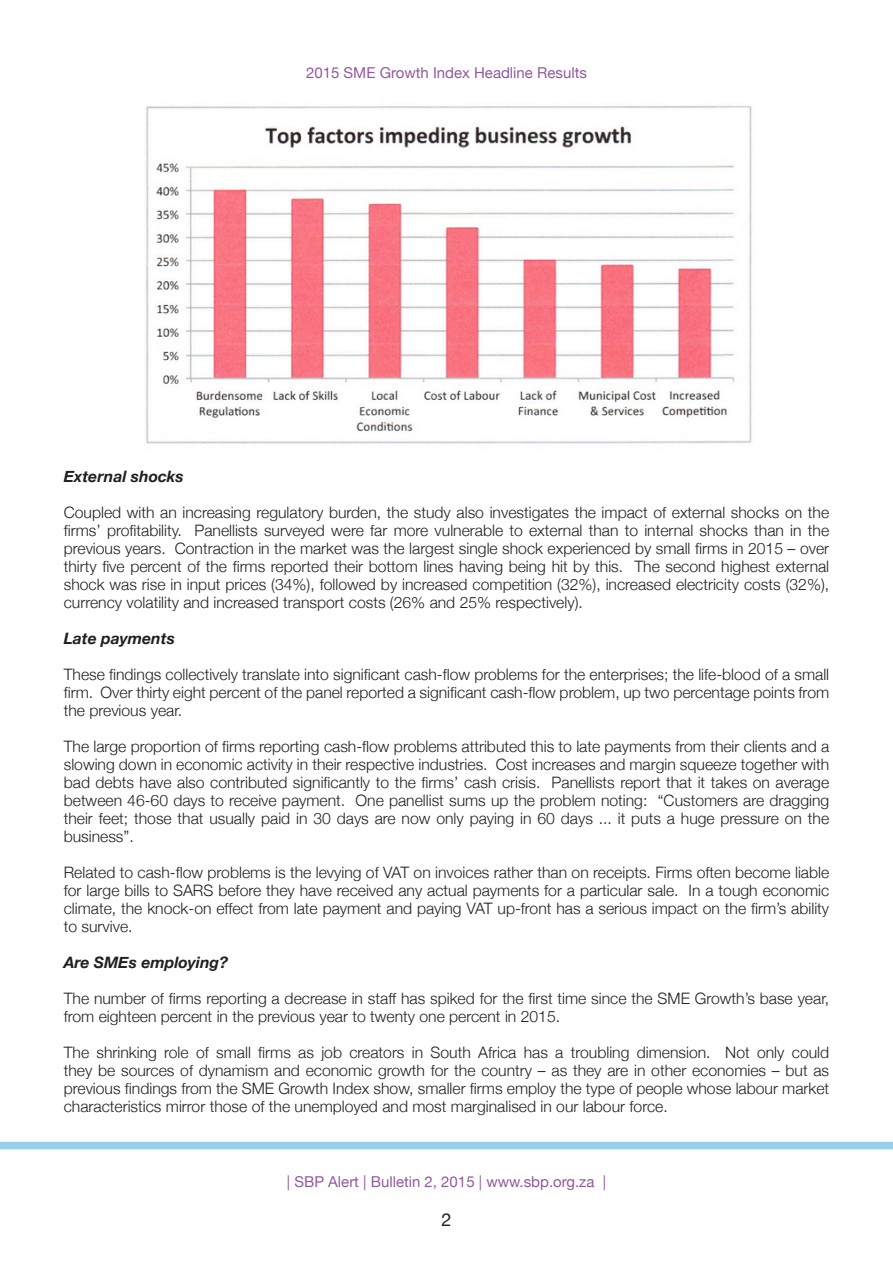
<style>
.page{position:relative;width:893px;height:1263px;background:#fff}
.page>*{position:absolute;margin:0;border:0;box-sizing:border-box;transform-origin:0 0}
.t1{font:18px "Helvetica Neue";color:#231f20}
.t2{font:300 15.75px/18px "Helvetica Neue";color:#231f20;text-align:justify}
.t3{font:italic 700 15.75px "Helvetica Neue";color:#231f20}
.t4{font:15px "Helvetica Neue";color:#93589e}
</style>
<div class="page">
<div style="left:0;top:1142px;width:893px;height:7px;background:#98ceeb"></div>
<img style="left:146px;top:105px;width:606px;height:339px">
<p class="t4" style="left:306px;top:64px;width:282px">2015 SME Growth Index Headline Results</p>
<p class="t3" style="left:64px;top:466px;width:121px">External shocks</p>
<p class="t2" style="left:64px;top:503px;width:767px">Coupled with an increasing regulatory burden, the study also investigates the impact of external shocks on the firms’ profitability. Panellists surveyed were far more vulnerable to external than to internal shocks than in the previous years. Contraction in the market was the largest single shock experienced by small firms in 2015 – over thirty five percent of the firms reported their bottom lines having being hit by this. The second highest external shock was rise in input prices (34%), followed by increased competition (32%), increased electricity costs (32%), currency volatility and increased transport costs (26% and 25% respectively).</p>
<p class="t3" style="left:64px;top:628px;width:113px">Late payments</p>
<p class="t2" style="left:64px;top:665px;width:767px">These findings collectively translate into significant cash-flow problems for the enterprises; the life-blood of a small firm. Over thirty eight percent of the panel reported a significant cash-flow problem, up two percentage points from the previous year.</p>
<p class="t2" style="left:64px;top:737px;width:767px">The large proportion of firms reporting cash-flow problems attributed this to late payments from their clients and a slowing down in economic activity in their respective industries. Cost increases and margin squeeze together with bad debts have also contributed significantly to the firms’ cash crisis. Panellists report that it takes on average between 46-60 days to receive payment. One panellist sums up the problem noting: “Customers are dragging their feet; those that usually paid in 30 days are now only paying in 60 days ... it puts a huge pressure on the business”.</p>
<p class="t2" style="left:64px;top:863px;width:767px">Related to cash-flow problems is the levying of VAT on invoices rather than on receipts. Firms often become liable for large bills to SARS before they have received any actual payments for a particular sale. In a tough economic climate, the knock-on effect from late payment and paying VAT up-front has a serious impact on the firm’s ability to survive.</p>
<p class="t3" style="left:64px;top:952px;width:166px">Are SMEs employing?</p>
<p class="t2" style="left:64px;top:989px;width:767px">The number of firms reporting a decrease in staff has spiked for the first time since the SME Growth’s base year, from eighteen percent in the previous year to twenty one percent in 2015.</p>
<p class="t2" style="left:64px;top:1043px;width:767px">The shrinking role of small firms as job creators in South Africa has a troubling dimension. Not only could they be sources of dynamism and economic growth for the country – as they are in other economies – but as previous findings from the SME Growth Index show, smaller firms employ the type of people whose labour market characteristics mirror those of the unemployed and most marginalised in our labour force.</p>
<p class="t4" style="left:287px;top:1172px;width:321px">| SBP Alert | Bulletin 2, 2015 | www.sbp.org.za |</p>
<p class="t1" style="left:441px;top:1209px;width:12px">2</p>
</div>
